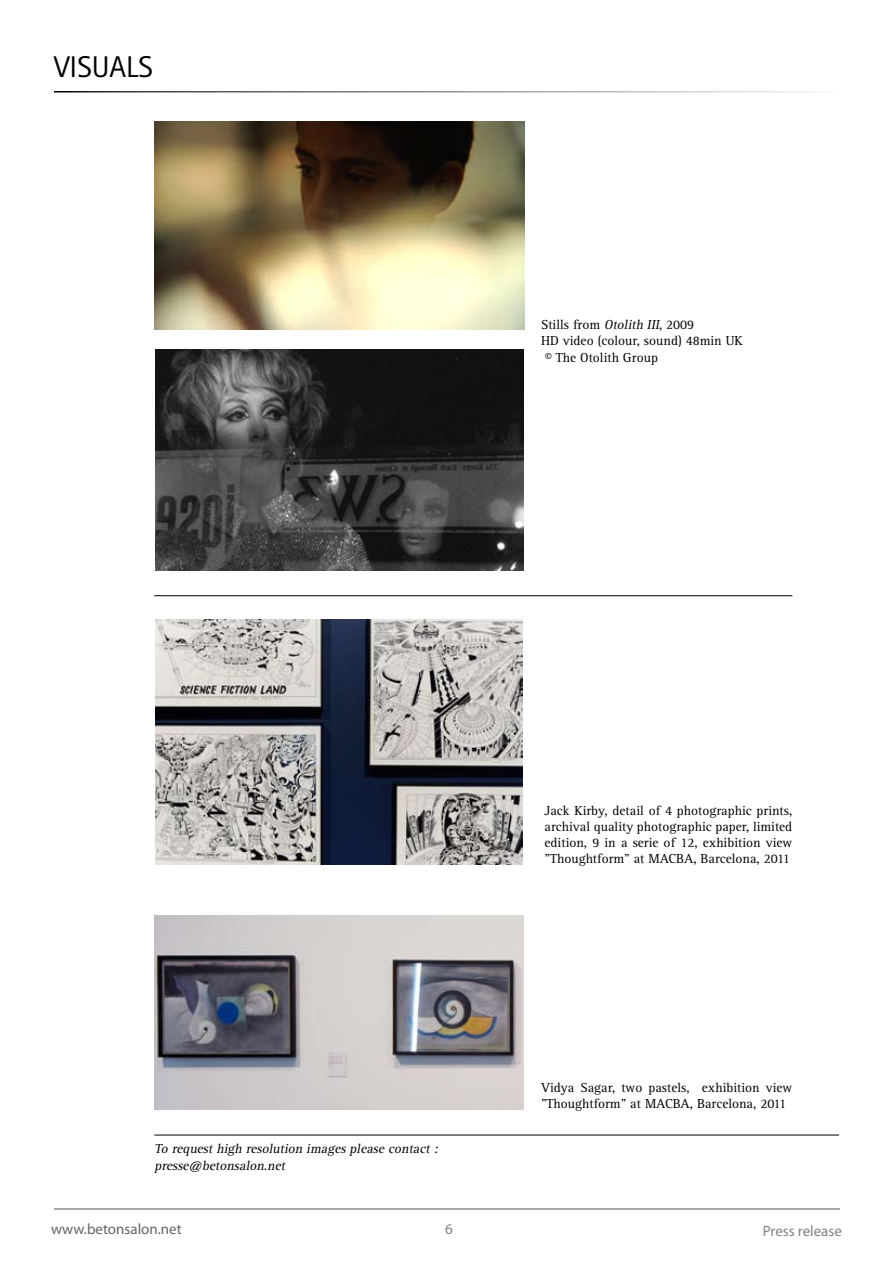
<style>
.page{position:relative;width:893px;height:1263px;background:#fff}
.page>*{position:absolute;margin:0;border:0;box-sizing:border-box;transform-origin:0 0}
.t1{font:30px "Rotis Sans Serif";color:#000}
.t2{font:15px "Myriad Pro";color:#636467}
.t3{font:15px "Myriad Pro";color:#808285}
.t4{font:13.5px/16.2px "Rotis Serif";color:#000}
.t5{font:italic 13.5px/16.2px "Rotis Serif";color:#000}
.s1{font-style:italic}
</style>
<div class="page">
<hr style="left:54px;top:1208px;width:786px;height:1px;background:#636467">
<hr style="left:154px;top:595px;width:638px;height:1px;background:#000">
<hr style="left:154px;top:1135px;width:685px;height:1px;background:#000">
<img style="left:154px;top:122px;width:370px;height:207px">
<img style="left:155px;top:349px;width:369px;height:221px">
<img style="left:156px;top:620px;width:366px;height:244px">
<img style="left:154px;top:915px;width:369px;height:195px">
<h1 class="t1" style="left:54px;top:49px;width:100px">VISUALS</h1>
<p class="t4" style="left:541px;top:317px;width:203px">S t i l l s fr o m <span class="s1">Otolith III<br></span>HD video (colour, sound) 48min UK © The Otolith Group</p>
<p class="t4" style="left:659px;top:317px;width:37px">, 2009</p>
<p class="t5" style="left:202px;top:1141px;width:240px;text-indent:-48px">To request high resolution images please contact : betonsalon net</p>
<p class="t5" style="left:264px;top:1157px;width:8px">.</p>
<p class="t5" style="left:189px;top:1157px;width:18px">@</p>
<p class="t5" style="left:154px;top:1157px;width:39px">presse</p>
<p class="t2" style="left:51px;top:1219px;width:132px">www.betonsalon.net</p>
<p class="t3" style="left:445px;top:1219px;width:9px">6</p>
<p class="t4" style="left:545px;top:803px;width:249px;text-align:justify">Jack Kirby, detail of 4 photographic prints, archival quality photographic paper, limited edition 9, in a serie of 12, exhibition view "Thoughtform" at MACBA, Barcelona, 2011</p>
<p class="t4" style="left:541px;top:1080px;width:247px">Vidya<br>"Thoughtform" at MACBA, Barcelona, 2011</p>
<p class="t4" style="left:648px;top:1080px;width:43px">pastels,</p>
<p class="t4" style="left:702px;top:1080px;width:59px">exhibition</p>
<p class="t4" style="left:580px;top:1080px;width:36px">Sagar,</p>
<p class="t4" style="left:766px;top:1080px;width:28px">view</p>
<p class="t4" style="left:621px;top:1080px;width:23px">two</p>
<p class="t3" style="left:763px;top:1221px;width:81px">Press release</p>
</div>
